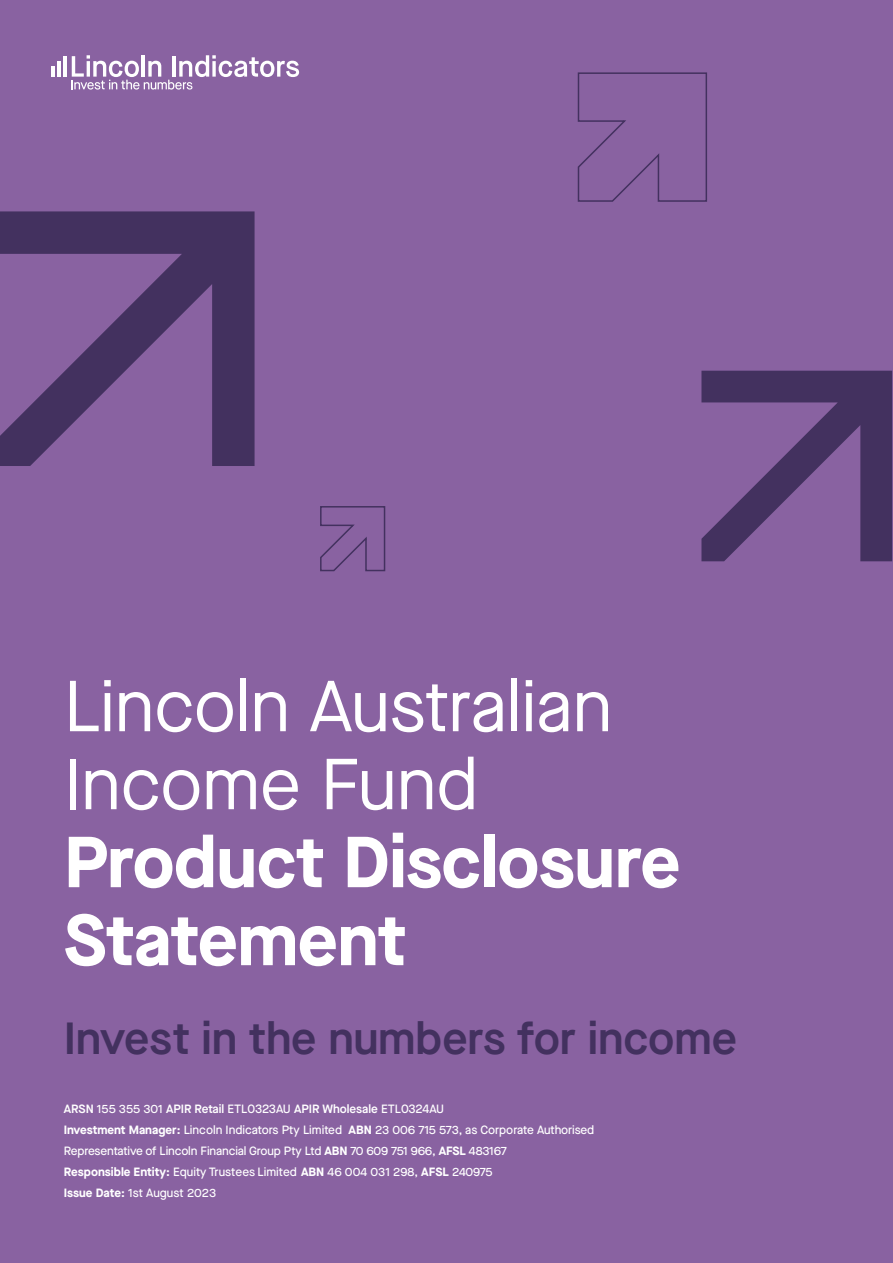
<style>
.page{position:relative;width:893px;height:1263px;background:#8962a1}
.page>*{position:absolute;margin:0;border:0;box-sizing:border-box;transform-origin:0 0}
.t1{font:72px/78px "Maison Neue";letter-spacing:-.005em;color:#fff}
.t2{font:700 72px/78px "Maison Neue";letter-spacing:-.005em;color:#fff}
.t3{font:600 45px "Maison Neue";color:#43315f}
.t4{font:500 12px/21.1px "Maison Neue";letter-spacing:-.01em;color:#fff}
.s1{font-weight:600}
.s2{font-weight:700}
</style>
<div class="page">
<svg style="left:0;top:211px;width:255px;height:255px"></svg>
<svg style="left:701px;top:371px;width:191px;height:190px"></svg>
<svg style="left:577px;top:72px;width:130px;height:130px"></svg>
<svg style="left:320px;top:506px;width:66px;height:66px"></svg>
<hr style="left:63px;top:56px;width:4px;height:21px;background:#fff">
<hr style="left:57px;top:61px;width:4px;height:16px;background:#fff">
<svg style="left:51px;top:66px;width:3px;height:11px"></svg>
<svg style="left:72px;top:55px;width:227px;height:35px"></svg>
<p class="t1" style="left:64px;top:666px;width:550px">Lincoln Australian<br>Income Fund</p>
<p class="t2" style="left:64px;top:821px;width:618px">Product Disclosure<br>Statement</p>
<p class="t3" style="left:64px;top:1007px;width:675px">Invest in the numbers for income</p>
<p class="t4" style="left:64px;top:1097px;width:532px"><span class="s1">ARSN</span> 155 355 301 <span class="s1">APIR Retail</span> ETL0323AU <span class="s1">APIR Wholesale</span> ETL0324AU<br><span class="s2">Investment Manager:</span> Lincoln Indicators Pty Limited <span class="s2">ABN</span> 23 006 715 573, as Corporate Authorised Representative of Lincoln Financial Group Pty Ltd <span class="s2">ABN</span> 70 609 751 966, <span class="s2">AFSL</span> 483167<br><span class="s2">Responsible Entity:</span> Equity Trustees Limited <span class="s2">ABN</span> 46 004 031 298, <span class="s2">AFSL</span> 240975<br><span class="s2">Issue Date:</span> 1st August 2023</p>
</div>
